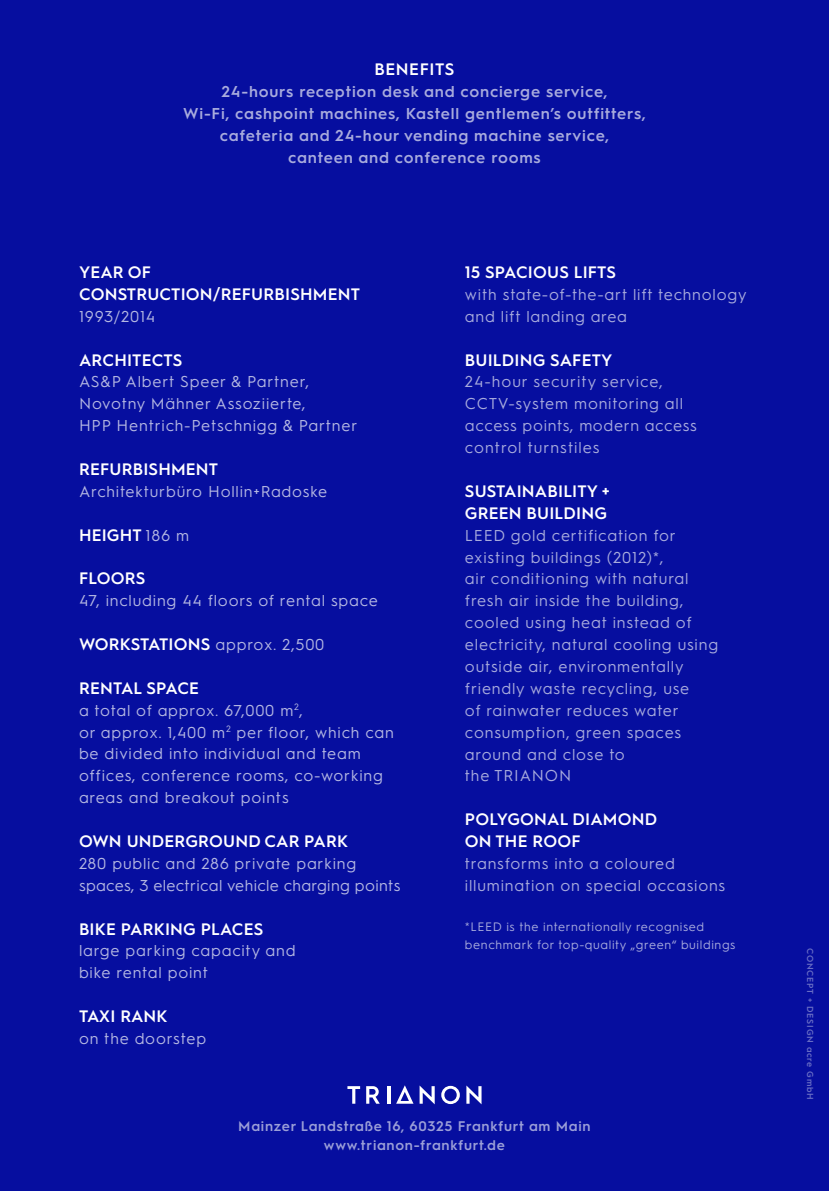
<style>
.page{position:relative;width:829px;height:1191px;background:#fff}
.page>*{position:absolute;margin:0;border:0;box-sizing:border-box;transform-origin:0 0}
.t1{font:600 16.62px/21.9px "Hurme Geometric Sans 1";letter-spacing:.01em;color:#fff}
.t2{font:600 16.62px "Hurme Geometric Sans 1";letter-spacing:.03em;color:#fff}
.t3{font:15.75px/21.9px "Hurme Geometric Sans 1";letter-spacing:.05em;color:#a8abdd}
.t4{font:15.75px/21.9px "Hurme Geometric Sans 1";letter-spacing:.05em;color:#b4b7e2}
.t5{font:600 15.75px/21.9px "Hurme Geometric Sans 1";letter-spacing:.05em;color:#a8abdd;text-align:center}
.t6{font:15.75px/21.9px "Hurme Geometric Sans 1";letter-spacing:.02em;color:#b4b7e2}
.t7{font:600 14px/19.2px "Hurme Geometric Sans 1";letter-spacing:.05em;color:#9b9fd8;text-align:center}
.t8{font:12.25px/18.4px "Hurme Geometric Sans 1";letter-spacing:.05em;color:#a8abdd}
.t9{font:600 8.75px "Hurme Geometric Sans 1";letter-spacing:.09em;color:#696ec5}
.s1{font-weight:400;font-size:15.75px;color:#b4b7e2}
</style>
<div class="page">
<div style="left:0;top:0;width:828px;height:1191px;background:#060e9f"></div>
<svg style="left:347px;top:1086px;width:13px;height:17px"></svg>
<svg style="left:366px;top:1086px;width:14px;height:17px"></svg>
<hr style="left:387px;top:1086px;width:3px;height:17px;background:#fff">
<svg style="left:419px;top:1085px;width:15px;height:19px"></svg>
<svg style="left:441px;top:1085px;width:19px;height:19px"></svg>
<svg style="left:466px;top:1085px;width:15px;height:19px"></svg>
<svg style="left:396px;top:1085px;width:17px;height:18px"></svg>
<p class="t2" style="left:374px;top:58px;width:81px">BENEFITS</p>
<p class="t5" style="left:183px;top:80px;width:464px">24-hours reception desk and concierge service,<br>Wi-Fi, cashpoint machines, Kastell gentlemen’s outfitters, cafeteria and 24-hour vending machine service,<br>canteen and conference rooms</p>
<p class="t1" style="left:79px;top:260px;width:282px">YEAR OF<br>CONSTRUCTION/REFURBISHMENT</p>
<p class="t4" style="left:79px;top:304px;width:78px">1993/2014</p>
<p class="t1" style="left:79px;top:348px;width:105px">ARCHITECTS</p>
<p class="t4" style="left:79px;top:370px;width:280px">AS&amp;P Albert Speer &amp; Partner,<br>Novotny Mähner Assoziierte,<br>HPP Hentrich-Petschnigg &amp; Partner</p>
<p class="t1" style="left:79px;top:457px;width:141px">REFURBISHMENT</p>
<p class="t4" style="left:79px;top:479px;width:250px">Architekturbüro Hollin+Radoske</p>
<p class="t1" style="left:79px;top:523px;width:111px">HEIGHT <span class="s1">186 m</span></p>
<p class="t1" style="left:79px;top:566px;width:68px">FLOORS</p>
<p class="t4" style="left:79px;top:589px;width:300px">47, including 44 floors of rental space</p>
<p class="t1" style="left:79px;top:632px;width:247px">WORKSTATIONS <span class="s1">approx. 2,500</span></p>
<p class="t1" style="left:79px;top:676px;width:122px">RENTAL SPACE</p>
<p class="t4" style="left:79px;top:698px;width:316px">a total of approx. 67,000 m<sup>2</sup>,<br>or approx. 1,400 m<sup>2</sup> per floor, which can be divided into individual and team offices, conference rooms, co-working areas and breakout points</p>
<p class="t1" style="left:79px;top:829px;width:271px">OWN UNDERGROUND CAR PARK</p>
<p class="t6" style="left:79px;top:851px;width:323px">280 public and 286 private parking spaces, 3 electrical vehicle charging points</p>
<p class="t1" style="left:79px;top:916px;width:186px">BIKE PARKING PLACES</p>
<p class="t4" style="left:79px;top:939px;width:218px">large parking capacity and bike rental point</p>
<p class="t1" style="left:79px;top:1004px;width:90px">TAXI RANK</p>
<p class="t4" style="left:79px;top:1026px;width:129px">on the doorstep</p>
<p class="t1" style="left:465px;top:260px;width:153px">15 SPACIOUS LIFTS</p>
<p class="t3" style="left:465px;top:282px;width:283px">with state-of-the-art lift technology and lift landing area</p>
<p class="t1" style="left:465px;top:348px;width:149px">BUILDING SAFETY</p>
<p class="t3" style="left:465px;top:370px;width:233px">24-hour security service,<br>CCTV-system monitoring all access points, modern access control turnstiles</p>
<p class="t1" style="left:465px;top:479px;width:146px">SUSTAINABILITY +<br>GREEN BUILDING</p>
<p class="t3" style="left:465px;top:523px;width:255px">LEED gold certification for existing buildings (2012)*,<br>air conditioning with natural fresh air inside the building, cooled using heat instead of electricity, natural cooling using outside air, environmentally friendly waste recycling, use<br>of rainwater reduces water consumption, green spaces around and close to<br>the TRIANON</p>
<p class="t1" style="left:465px;top:807px;width:194px">POLYGONAL DIAMOND<br>ON THE ROOF</p>
<p class="t3" style="left:465px;top:851px;width:262px">transforms into a coloured illumination on special occasions</p>
<p class="t8" style="left:465px;top:916px;width:272px">*LEED is the internationally recognised benchmark for top-quality „green“ buildings</p>
<p class="t7" style="left:238px;top:1115px;width:354px">Mainzer Landstraße 16, 60325 Frankfurt am Main www.trianon-frankfurt.de</p>
<p class="t9" style="left:816px;top:947px;width:153px;rotate:90deg">CONCEPT + DESIGN acre GmbH</p>
</div>
